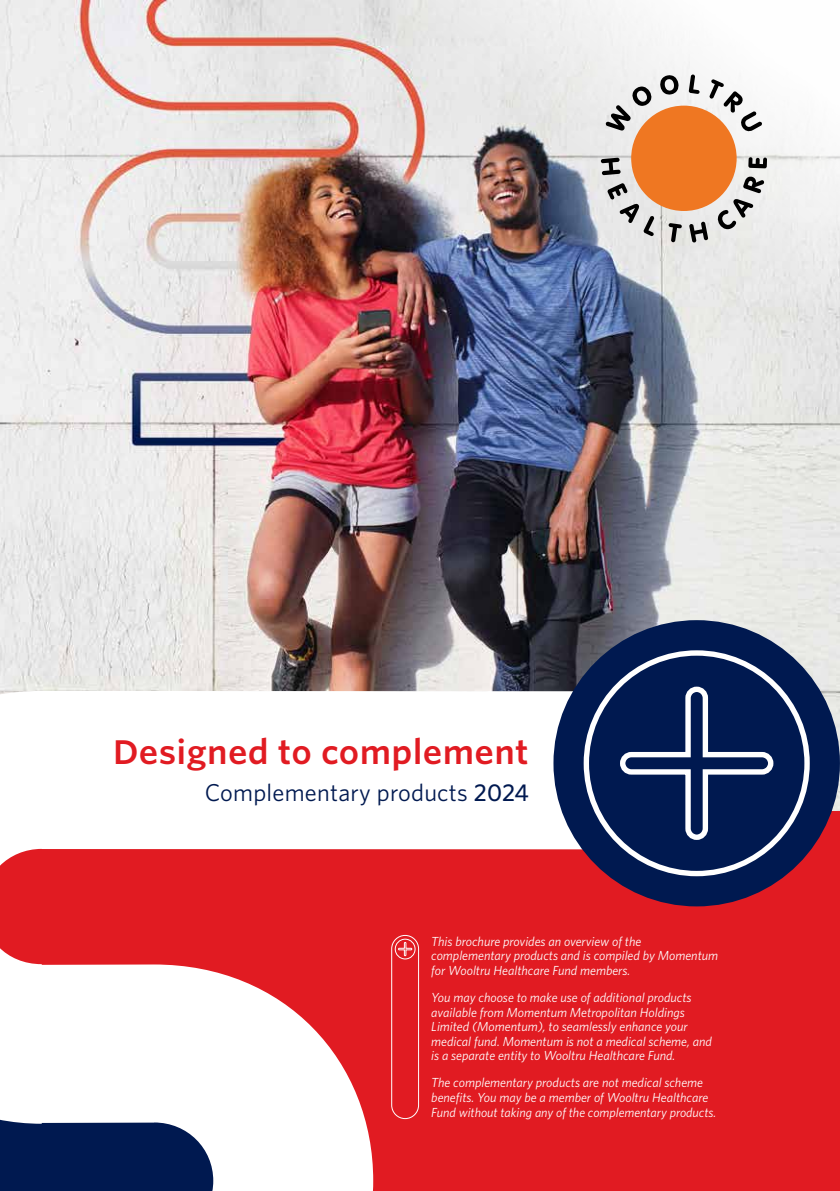
<style>
.page{position:relative;width:840px;height:1191px;background:#fff}
.page>*{position:absolute;margin:0;border:0;box-sizing:border-box;transform-origin:0 0}
.t1{font:600 32.6px "Whitney S Sm";letter-spacing:.01em;color:#e11b22}
.t2{font:24.4px "Whitney";letter-spacing:.01em;color:#001950}
.t3{font:italic 13.2px/14.6px "Whitney";color:#fff}
.s1{font-weight:500}
</style>
<div class="page">
<img style="left:0;top:0;width:839px;height:811px">
<div style="left:0;top:811px;width:839px;height:380px;background:#e11b22"></div>
<div style="left:0;top:1069px;width:329px;height:122px;background:#001950"></div>
<svg style="left:40px;top:1123px;width:333px;height:68px;fill:#fff"></svg>
<svg style="left:0;top:691px;width:580px;height:432px;fill:#fff"></svg>
<div style="left:553px;top:620px;width:286px;height:286px;background:#001950;border-radius:50%"></div>
<svg style="left:580px;top:647px;width:232px;height:232px"></svg>
<div style="left:391px;top:935px;width:27px;height:184px;border:1px solid #fff;border-radius:13px"></div>
<svg style="left:394px;top:938px;width:21px;height:21px"></svg>
<div style="left:630px;top:106px;width:106px;height:105px;background:#ef7722;border-radius:50%"></div>
<svg style="left:605px;top:85px;width:47px;height:46px"></svg>
<svg style="left:659px;top:74px;width:20px;height:21px"></svg>
<svg style="left:688px;top:74px;width:11px;height:20px"></svg>
<svg style="left:708px;top:79px;width:53px;height:53px"></svg>
<svg style="left:600px;top:158px;width:20px;height:17px"></svg>
<svg style="left:607px;top:183px;width:47px;height:53px;background:#c1b9b2"></svg>
<svg style="left:668px;top:223px;width:13px;height:19px"></svg>
<svg style="left:688px;top:221px;width:19px;height:22px"></svg>
<svg style="left:716px;top:176px;width:48px;height:55px"></svg>
<svg style="left:748px;top:157px;width:18px;height:11px"></svg>
<h1 class="t1" style="left:113px;top:729px;width:417px">Designed to complement</h1>
<h2 class="t2" style="left:204px;top:776px;width:325px">Complementary products <span class="s1">2024</span></h2>
<p class="t3" style="left:431px;top:933px;width:288px">This brochure provides an overview of the complementary products and is compiled by Momentum for Wooltru Healthcare Fund members.</p>
<p class="t3" style="left:431px;top:989px;width:282px">You may choose to make use of additional products available from Momentum Metropolitan Holdings Limited (Momentum), to seamlessly enhance your medical fund. Momentum is not a medical scheme, and is a separate entity to Wooltru Healthcare Fund.</p>
<p class="t3" style="left:431px;top:1075px;width:286px">The complementary products are not medical scheme benefits. You may be a member of Wooltru Healthcare<br>Fund without taking any of the complementary products.</p>
</div>
